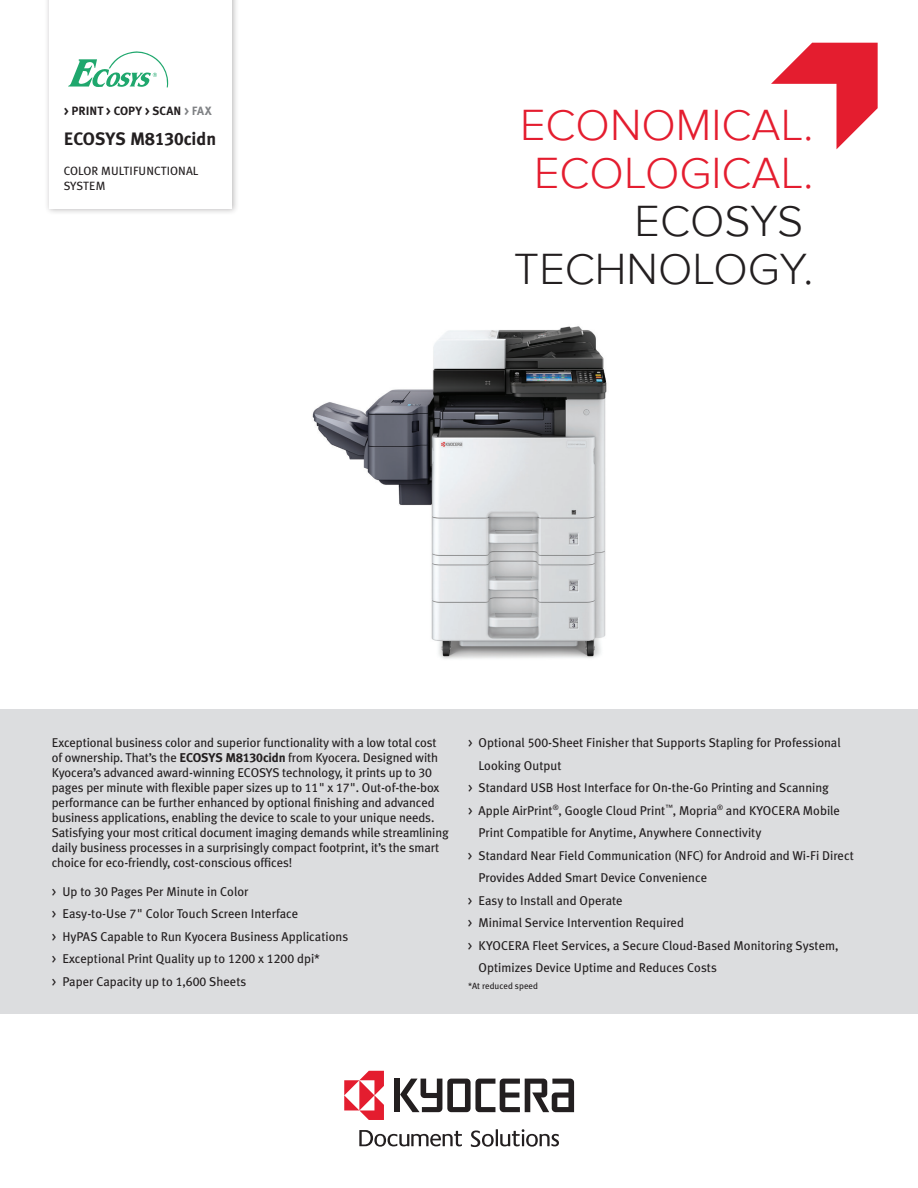
<style>
.page{position:relative;width:918px;height:1188px;background:#fff}
.page>*{position:absolute;margin:0;border:0;box-sizing:border-box;transform-origin:0 0}
.t1{font:300 45px/48px "Proxima Nova";color:#e41d2f;text-align:right}
.t2{font:700 18px "Meta Plus";color:#231f20}
.t3{font:12.75px/15px "Meta Plus";color:#231f20}
.t4{font:12px/15px "Meta Plus";color:#231f20}
.t5{font:12px "Meta Plus Bold Caps";color:#231f20}
.t6{font:9px "Meta Plus";color:#231f20}
.s1{color:#808285}
.s2{font-family:"Meta Plus Bold Caps";font-weight:400}
.s3{color:#231f20}
.s4{color:#fff}
.s5{font-weight:700}
.s6{font-family:"Meta Plus Bold Caps"}
.s7{font-family:"Meta Plus Book Caps"}
</style>
<div class="page">
<svg style="left:771px;top:43px;width:107px;height:106px"></svg>
<div style="left:44px;top:0;width:195px;height:215px;background:#231f20;opacity:.3"></div>
<div style="left:49px;top:0;width:183px;height:208px;background:#fff"></div>
<svg style="left:68px;top:51px;width:100px;height:37px"></svg>
<div style="left:394px;top:1079px;width:6px;height:33px;background:#231f20"></div>
<svg style="left:400px;top:1079px;width:174px;height:33px"></svg>
<svg style="left:344px;top:1071px;width:40px;height:49px"></svg>
<svg style="left:471px;top:1129px;width:88px;height:18px"></svg>
<svg style="left:359px;top:1130px;width:103px;height:17px"></svg>
<div style="left:0;top:710px;width:918px;height:304px;background:#dcdddf"></div>
<img style="left:312px;top:326px;width:295px;height:333px">
<p class="t5" style="left:64px;top:104px;width:149px">&gt; PRINT &gt; COPY &gt; SCAN <span class="s1">&gt; FAX</span></p>
<h2 class="t2" style="left:64px;top:129px;width:154px">ECOSYS M<span class="s2">8130</span>cidn</h2>
<p class="t4" style="left:64px;top:163px;width:136px">COLOR MULTIFUNCTIONAL<br>SYSTEM</p>
<h1 class="t1" style="left:514px;top:101px;width:301px">ECONOMICAL.<br>ECOLOGICAL.<br><span class="s3">ECOSYS</span><span class="s4">.<br></span><span class="s3">TECHNOLOGY.</span></h1>
<p class="t3" style="left:52px;top:735px;width:398px">Exceptional business color and superior functionality with a low total cost of ownership. That’s the <span class="s5">ECOSYS M</span><span class="s6">8130</span><span class="s5">cidn</span> from Kyocera. Designed with Kyocera’s advanced award-winning ECOSYS technology, it prints up to <span class="s7">30 </span>pages per minute with flexible paper sizes up to <span class="s7">11</span>" x <span class="s7">17</span>". Out-of-the-box performance can be further enhanced by optional finishing and advanced business applications, enabling the device to scale to your unique needs.<br>Satisfying your most critical document imaging demands while streamlining daily business processes in a surprisingly compact footprint, it’s the smart choice for eco-friendly, cost-conscious offices!</p>
<p class="t3" style="left:52px;top:880px;width:298px;line-height:22.5px"><span class="s7">&gt;</span> Up to <span class="s7">30</span> Pages Per Minute in Color<br><span class="s7">&gt;</span> Easy-to-Use <span class="s7">7</span>" Color Touch Screen Interface<br><span class="s7">&gt;</span> HyPAS Capable to Run Kyocera Business Applications <span class="s7">&gt;</span> Exceptional Print Quality up to <span class="s7">1200</span> x <span class="s7">1200</span> dpi*<br><span class="s7">&gt;</span> Paper Capacity up to <span class="s7">1</span>,<span class="s7">600</span> Sheets</p>
<p class="t3" style="left:468px;top:735px;width:374px"><span class="s7">&gt;</span> Optional <span class="s7">500</span>-Sheet Finisher that Supports Stapling for Professional</p>
<p class="t3" style="left:479px;top:758px;width:84px">Looking Output</p>
<p class="t3" style="left:468px;top:780px;width:362px"><span class="s7">&gt;</span> Standard USB Host Interface for On-the-Go Printing and Scanning</p>
<p class="t3" style="left:468px;top:803px;width:374px"><span class="s7">&gt;</span> Apple AirPrint<sup>®</sup>, Google Cloud Print<sup>™</sup>, Mopria<sup>®</sup> and KYOCERA Mobile</p>
<p class="t3" style="left:479px;top:825px;width:284px">Print Compatible for Anytime, Anywhere Connectivity</p>
<p class="t3" style="left:468px;top:848px;width:387px"><span class="s7">&gt;</span> Standard Near Field Communication (NFC) for Android and Wi-Fi Direct</p>
<p class="t3" style="left:479px;top:870px;width:230px">Provides Added Smart Device Convenience</p>
<p class="t3" style="left:468px;top:893px;width:156px"><span class="s7">&gt;</span> Easy to Install and Operate</p>
<p class="t3" style="left:468px;top:915px;width:218px"><span class="s7">&gt;</span> Minimal Service Intervention Required</p>
<p class="t3" style="left:468px;top:938px;width:372px"><span class="s7">&gt;</span> KYOCERA Fleet Services, a Secure Cloud-Based Monitoring System,</p>
<p class="t3" style="left:479px;top:960px;width:240px">Optimizes Device Uptime and Reduces Costs</p>
<p class="t6" style="left:468px;top:980px;width:72px">*At reduced speed</p>
</div>
